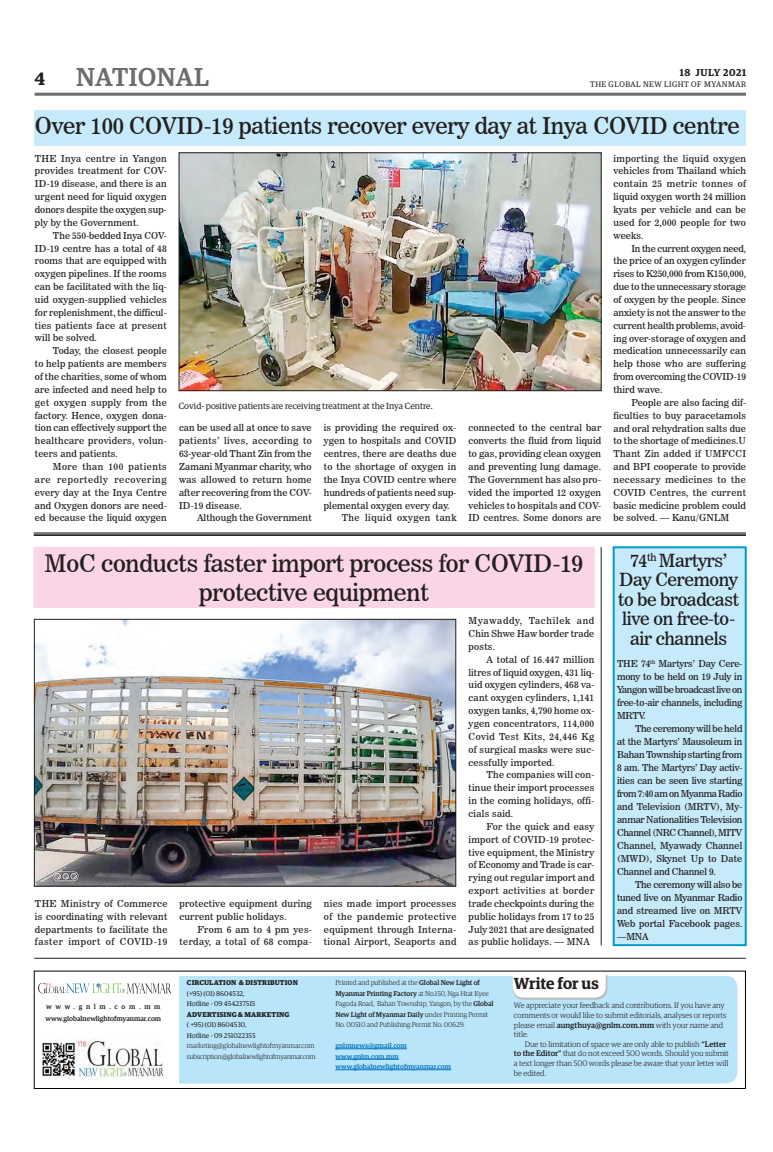
<style>
.page{position:relative;width:773px;height:1152px;background:#fff}
.page>*{position:absolute;margin:0;border:0;box-sizing:border-box;transform-origin:0 0}
.t1{font:500 26px "Guardian Egyp";letter-spacing:.02em;color:#6c6d70}
._2_Clm_Head{font:24px/28.8px "News 706 BT Roman C";letter-spacing:-.01em;color:#231f20;text-align:center}
._2_Clm_Head-2{font:23px "News 706 BT Roman C";letter-spacing:-.01em;color:#231f20}
._1_Clm_Head{font:18px/19.6px "News 706 BT Roman C";letter-spacing:-.02em;color:#231f20;text-align:center}
.t2{font:600 18px "Guardian Egyp";color:#231f20}
.t3{font:600 16px "Guardian Egyp";letter-spacing:-.005em;color:#231f20}
.t4{font:600 10px "Guardian Egyp";letter-spacing:.06em;color:#231f20}
._2nd_Body{font:9.5px/12.9px "News 706 BT Roman C";letter-spacing:.015em;color:#231f20;text-align:justify}
.Normal_Para{font:9.5px/12.9px "News 706 BT Roman C";letter-spacing:.025em;color:#231f20;text-align:justify}
._2nd_Body-2{font:9.5px/12.9px "News 706 BT Roman C";letter-spacing:.045em;color:#231f20;text-align:right}
._2nd_Body-3{font:9.5px "News 706 BT Roman C";letter-spacing:.05em;color:#231f20}
.t5{font:9px "Guardian Egyp";color:#231f20}
.t6{font:300 8px/9.6px "Guardian Egyp";color:#231f20}
.t7{font:8px "Guardian Egyp";letter-spacing:.06em;color:#231f20}
.t8{font:300 7px/10.5px "Guardian Egyp";color:#231f20}
.t9{font:7px "Guardian Egyp";color:#231f20}
.t10{font:500 7px/10.5px "Guardian Egyp";color:#0072bc}
.t11{font:700 7px "Guardian Egyp";letter-spacing:.02em;color:#231f20}
.t12{font:300 7px "Guardian Egyp";letter-spacing:-.02em;color:#231f20}
.t13{font:500 7px "Guardian Egyp";color:#231f20}
.t14{font:500 7px "Guardian Egyp";letter-spacing:.52em;color:#231f20}
.s1{font-weight:500}
</style>
<div class="page">
<hr style="left:35px;top:93px;width:711px;height:3px;background:#6c6d70">
<div style="left:34px;top:110px;width:711px;height:36px;background:#c6eafa"></div>
<div style="left:34px;top:547px;width:560px;height:61px;background:#fad5e5"></div>
<div style="left:612px;top:546px;width:134px;height:400px;background:#c6eafa;border:2px solid #009bca"></div>
<div style="left:179px;top:976px;width:558px;height:108px;background:#b9e5fa"></div>
<svg style="left:38px;top:983px;width:133px;height:11px"></svg>
<img style="left:41px;top:1038px;width:123px;height:41px">
<hr style="left:335px;top:1049px;width:39px;height:1px;background:#0072bc">
<hr style="left:374px;top:1049px;width:33px;height:1px;background:#0072bc">
<hr style="left:335px;top:1059px;width:64px;height:1px;background:#0072bc">
<hr style="left:335px;top:1070px;width:116px;height:1px;background:#0072bc">
<svg style="left:512px;top:975px;width:95px;height:25px"></svg>
<div style="left:34px;top:971px;width:712px;height:118px;border:1px solid #000"></div>
<hr style="left:34px;top:958px;width:712px;height:1px;background:#231f20">
<img style="left:181px;top:155px;width:418px;height:234px">
<div style="left:179px;top:153px;width:422px;height:238px;border:1px solid #231f20"></div>
<hr style="left:34px;top:533px;width:712px;height:1px;background:#231f20">
<hr style="left:34px;top:534px;width:712px;height:1px;background:#231f20">
<hr style="left:34px;top:535px;width:712px;height:1px;background:#231f20">
<img style="left:36px;top:621px;width:418px;height:263px">
<div style="left:34px;top:619px;width:422px;height:267px;border:1px solid #231f20"></div>
<hr style="left:601px;top:547px;width:1px;height:398px;background:#231f20">
<h3 class="t2" style="left:35px;top:65px;width:12px">4</h3>
<h1 class="t1" style="left:76px;top:59px;width:134px">NATIONAL</h1>
<p class="t4" style="left:679px;top:65px;width:68px">18 JULY 2021</p>
<p class="t7" style="left:590px;top:79px;width:158px">THE GLOBAL NEW LIGHT OF MYANMAR</p>
<p class="_2_Clm_Head-2" style="left:35px;top:112px;width:706px">Over 100 COVID-19 patients recover every day at Inya COVID centre</p>
<p class="Normal_Para" style="left:35px;top:152px;width:133px">THE Inya centre in Yangon provides treatment for COV-ID-19 disease, and there is an urgent need for liquid oxygen donors despite the oxygen sup&shy;ply by the Government.</p>
<p class="_2nd_Body" style="left:35px;top:229px;width:133px;text-indent:18px">The 550-bedded Inya COV-ID-19 centre has a total of 48 rooms that are equipped with oxygen pipelines. If the rooms can be facilitated with the liq&shy;uid oxygen-supplied vehicles for replenishment, the difficul&shy;ties patients face at present will be solved.</p>
<p class="_2nd_Body" style="left:35px;top:344px;width:133px;text-indent:18px">Today, the closest people to help patients are members of the charities, some of whom are infected and need help to get oxygen supply from the factory. Hence, oxygen dona&shy;tion can effectively support the healthcare providers, volun&shy;teers and patients.</p>
<p class="_2nd_Body" style="left:35px;top:460px;width:133px;text-indent:18px">More than 100 patients are reportedly recovering every day at the Inya Centre and Oxygen donors are need&shy;ed because the liquid oxygen</p>
<p class="t5" style="left:179px;top:399px;width:255px">Covid- positive patients are receiving treatment at the Inya Centre.</p>
<p class="_2nd_Body" style="left:179px;top:422px;width:134px">can be used all at once to save patients’ lives, according to 63-year-old Thant Zin from the Zamani Myanmar charity, who was allowed to return home after recovering from the COV-ID-19 disease.</p>
<p class="_2nd_Body" style="left:197px;top:511px;width:116px">Although the Government</p>
<p class="_2nd_Body" style="left:324px;top:422px;width:134px">is providing the required ox&shy;ygen to hospitals and COVID centres, there are deaths due to the shortage of oxygen in the Inya COVID centre where hundreds of patients need sup&shy;plemental oxygen every day.</p>
<p class="_2nd_Body-3" style="left:342px;top:512px;width:116px">The liquid oxygen tank</p>
<p class="_2nd_Body" style="left:468px;top:422px;width:134px">connected to the central bar converts the fluid from liquid to gas, providing clean oxygen and preventing lung damage.<br>The Government has also pro&shy;vided the imported 12 oxygen vehicles to hospitals and COV-ID centres. Some donors are</p>
<p class="_2_Clm_Head" style="left:45px;top:549px;width:540px">MoC conducts faster import process for COVID-19 protective equipment</p>
<p class="Normal_Para" style="left:35px;top:897px;width:134px">THE Ministry of Commerce is coordinating with relevant departments to facilitate the faster import of COVID-19</p>
<p class="Normal_Para" style="left:179px;top:897px;width:134px">protective equipment during current public holidays.</p>
<p class="_2nd_Body-2" style="left:179px;top:923px;width:134px">From 6 am to 4 pm yes&shy;terday, a total of 68 compa-</p>
<p class="_2nd_Body" style="left:324px;top:897px;width:134px">nies made import processes of the pandemic protective equipment through Interna&shy;tional Airport, Seaports and</p>
<p class="_2nd_Body" style="left:468px;top:614px;width:127px">Myawaddy, Tachilek and Chin Shwe Haw border trade posts.</p>
<p class="_2nd_Body" style="left:468px;top:653px;width:127px;text-indent:18px">A total of 16.447 million litres of liquid oxygen, 431 liq&shy;uid oxygen cylinders, 468 va&shy;cant oxygen cylinders, 1,141 oxygen tanks, 4,790 home ox&shy;ygen concentrators, 114,000<br>Covid Test Kits, 24,446 Kg of surgical masks were suc&shy;cessfully imported.</p>
<p class="_2nd_Body" style="left:468px;top:769px;width:127px;text-indent:18px">The companies will con&shy;tinue their import processes in the coming holidays, offi&shy;cials said.</p>
<p class="_2nd_Body" style="left:468px;top:820px;width:127px;text-indent:18px">For the quick and easy import of COVID-19 protec&shy;tive equipment, the Ministry of Economy and Trade is car&shy;rying out regular import and export activities at border trade checkpoints during the public holidays from 17 to 25<br>July 2021 that are designated as public holidays. — MNA</p>
<p class="_2nd_Body" style="left:613px;top:152px;width:134px">importing the liquid oxygen vehicles from Thailand which contain 25 metric tonnes of liquid oxygen worth 24 million kyats per vehicle and can be used for 2,000 people for two weeks.</p>
<p class="_2nd_Body" style="left:613px;top:242px;width:134px;text-indent:18px">In the current oxygen need, the price of an oxygen cylinder rises to K250,000 from K150,000, due to the unnecessary storage of oxygen by the people. Since anxiety is not the answer to the current health problems, avoid&shy;ing over-storage of oxygen and medication unnecessarily can help those who are suffering from overcoming the COVID-19 third wave.</p>
<p class="_2nd_Body" style="left:613px;top:396px;width:134px;text-indent:18px">People are also facing dif&shy;ficulties to buy paracetamols and oral rehydration salts due to the shortage of medicines.U Thant Zin added if UMFCCI and BPI cooperate to provide necessary medicines to the COVID Centres, the current basic medicine problem could be solved. — Kanu/GNLM</p>
<p class="_1_Clm_Head" style="left:618px;top:550px;width:122px">74<sup>th</sup> Martyrs’<br>Day Ceremony to be broadcast live on free-to&shy;air channels</p>
<p class="Normal_Para" style="left:617px;top:657px;width:127px">THE 74<sup>th</sup> Martyrs’ Day Cere&shy;mony to be held on 19 July in Yangon will be broadcast live on free-to-air channels, including MRTV.</p>
<p class="_2nd_Body" style="left:617px;top:722px;width:127px;text-indent:18px">The ceremony will be held at the Martyrs’ Mausoleum in Bahan Township starting from 8 am. The Martyrs’ Day activ&shy;ities can be seen live starting from 7:40 am on Myanma Radio and Television (MRTV), My&shy;anmar Nationalities Television Channel (NRC Channel), MITV Channel, Myawady Channel (MWD), Skynet Up to Date Channel and Channel 9.</p>
<p class="_2nd_Body" style="left:617px;top:878px;width:127px;text-indent:18px">The ceremony will also be tuned live on Myanmar Radio and streamed live on MRTV Web portal Facebook pages. —MNA</p>
<p class="t14" style="left:46px;top:1001px;width:116px">www.gnlm.com.mm</p>
<p class="t13" style="left:45px;top:1013px;width:117px">www.globalnewlightofmyanmar.com</p>
<p class="t11" style="left:187px;top:977px;width:112px">CIRCULATION &amp; DISTRIBUTION</p>
<p class="t9" style="left:187px;top:988px;width:59px">(+95) (01) 8604532,</p>
<p class="t9" style="left:187px;top:999px;width:70px">Hotline - 09 454237515</p>
<p class="t11" style="left:187px;top:1009px;width:104px">ADVERTISING &amp; MARKETING</p>
<p class="t9" style="left:187px;top:1020px;width:61px">( +95) (01) 8604530,</p>
<p class="t9" style="left:187px;top:1030px;width:70px">Hotline - 09 251022355</p>
<p class="t8" style="left:187px;top:1040px;width:129px">marketing@globalnewlightofmyanmar.com</p>
<p class="t12" style="left:187px;top:1052px;width:130px">subscription@globalnewlightofmyanmar.com</p>
<p class="t8" style="left:335px;top:977px;width:160px">Printed and published at the <span class="s1">Global New Light of Myanmar Printing Factory</span> at No.150, Nga Htat Kyee Pagoda Road, Bahan Township, Yangon, by the <span class="s1">Global New Light of Myanmar Daily</span> under Printing Permit No. 00510 and Publishing Permit No. 00629.</p>
<p class="t10" style="left:335px;top:1040px;width:117px">gnlmnews@gmail.com www.gnlm.com.mm www.globalnewlightofmyanmar.com</p>
<p class="t3" style="left:514px;top:972px;width:86px">Write for us</p>
<p class="t6" style="left:514px;top:1000px;width:214px">We appreciate your feedback and contributions. If you have any comments or would like to submit editorials, analyses or reports please email <span class="s1">aungthuya@gnlm.com.mm</span> with your name and title.</p>
<p class="t6" style="left:514px;top:1039px;width:216px;text-indent:11px">Due to limitation of space we are only able to publish <span class="s1">“Letter to the Editor”</span> that do not exceed 500 words. Should you submit a text longer than 500 words please be aware that your letter will be edited.</p>
</div>
